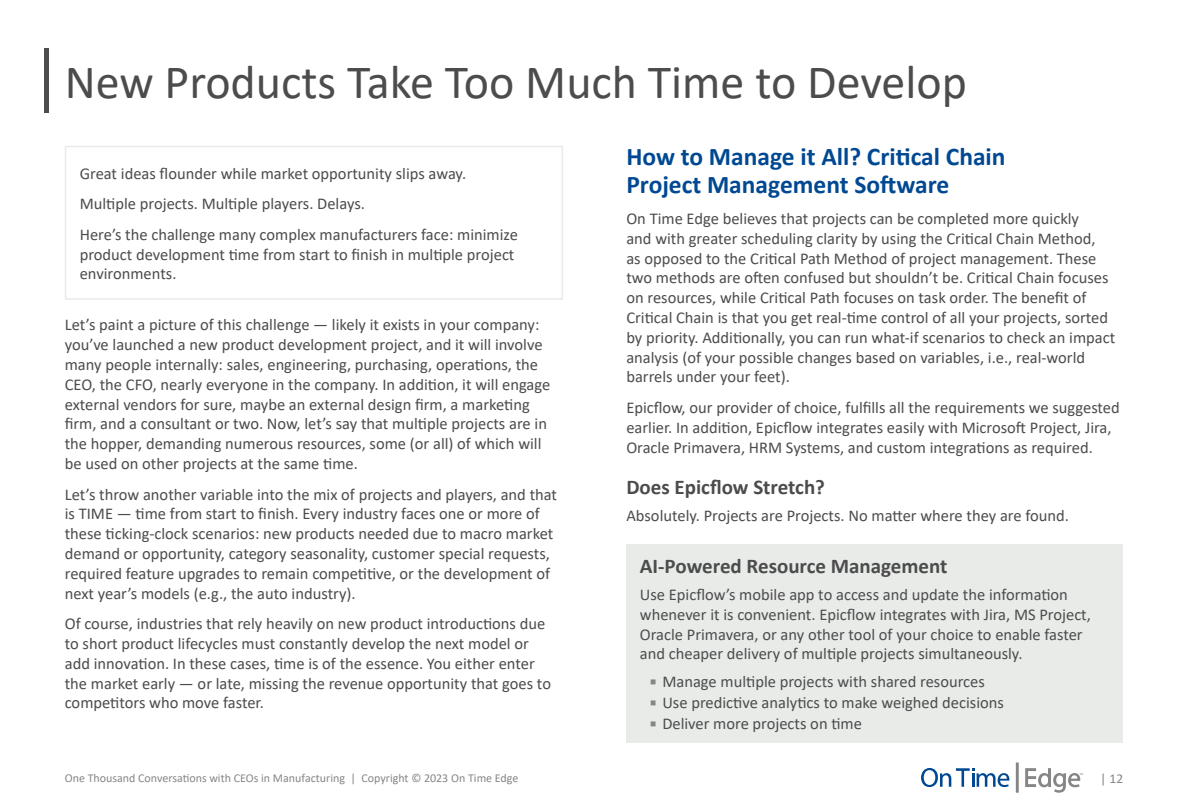
<style>
.page{position:relative;width:1188px;height:810px;background:#fff}
.page>*{position:absolute;margin:0;border:0;box-sizing:border-box;transform-origin:0 0}
.t1{font:48px "Calibri";color:#4c4c4d}
.t2{font:700 25.5px/28.5px "Calibri";color:#004992}
.t3{font:700 21px "Calibri";color:#4c4c4d}
.t4{font:16.5px/19.8px "Calibri";color:#4c4c4d}
.t5{font:13.5px "Calibri";color:#858688}
.t6{font:12px "Calibri";color:#858688}
</style>
<div class="page">
<hr style="left:1016px;top:762px;width:3px;height:31px;background:#858688">
<svg style="left:1025px;top:768px;width:58px;height:25px"></svg>
<svg style="left:921px;top:768px;width:88px;height:19px"></svg>
<div style="left:44px;top:48px;width:5px;height:65px;background:#4c4c4d"></div>
<div style="left:626px;top:544px;width:497px;height:199px;background:#e9ebe9"></div>
<div style="left:65px;top:146px;width:498px;height:154px;border:2px solid #e9ebe9"></div>
<h1 class="t1" style="left:65px;top:49px;width:904px">New Products Take Too Much Time to Develop</h1>
<p class="t4" style="left:80px;top:157px;width:440px;line-height:30.6px">Great ideas flounder while market opportunity slips away.<br>Multiple projects. Multiple players. Delays.<br>Here’s the challenge many complex manufacturers face: minimize</p>
<p class="t4" style="left:80px;top:244px;width:436px">product development time from start to finish in multiple project environments.</p>
<p class="t4" style="left:65px;top:315px;width:487px">Let’s paint a picture of this challenge — likely it exists in your company: you’ve launched a new product development project, and it will involve many people internally: sales, engineering, purchasing, operations, the CEO, the CFO, nearly everyone in the company. In addition, it will engage external vendors for sure, maybe an external design firm, a marketing firm, and a consultant or two. Now, let’s say that multiple projects are in the hopper, demanding numerous resources, some (or all) of which will be used on other projects at the same time.</p>
<p class="t4" style="left:65px;top:484px;width:494px">Let’s throw another variable into the mix of projects and players, and that is TIME — time from start to finish. Every industry faces one or more of these ticking-clock scenarios: new products needed due to macro market demand or opportunity, category seasonality, customer special requests, required feature upgrades to remain competitive, or the development of next year’s models (e.g., the auto industry).</p>
<p class="t4" style="left:65px;top:613px;width:488px">Of course, industries that rely heavily on new product introductions due to short product lifecycles must constantly develop the next model or add innovation. In these cases, time is of the essence. You either enter the market early — or late, missing the revenue opportunity that goes to competitors who move faster.</p>
<h2 class="t2" style="left:626px;top:141px;width:381px">How to Manage it All? Critical Chain<br>Project Management Software</h2>
<p class="t4" style="left:626px;top:208px;width:490px">On Time Edge believes that projects can be completed more quickly<br>and with greater scheduling clarity by using the Critical Chain Method,<br>as opposed to the Critical Path Method of project management. These two methods are often confused but shouldn’t be. Critical Chain focuses on resources, while Critical Path focuses on task order. The benefit of Critical Chain is that you get real-time control of all your projects, sorted by priority. Additionally, you can run what-if scenarios to check an impact analysis (of your possible changes based on variables, i.e., real-world barrels under your feet).</p>
<p class="t4" style="left:626px;top:397px;width:495px">Epicflow, our provider of choice, fulfills all the requirements we suggested earlier. In addition, Epicflow integrates easily with Microsoft Project, Jira,<br>Oracle Primavera, HRM Systems, and custom integrations as required.</p>
<p class="t3" style="left:626px;top:474px;width:200px">Does Epicflow Stretch?</p>
<p class="t4" style="left:626px;top:505px;width:444px">Absolutely. Projects are Projects. No matter where they are found.</p>
<p class="t3" style="left:640px;top:553px;width:309px">AI-Powered Resource Management</p>
<p class="t4" style="left:640px;top:584px;width:453px">Use Epicflow’s mobile app to access and update the information whenever it is convenient. Epicflow integrates with Jira, MS Project, Oracle Primavera, or any other tool of your choice to enable faster and cheaper delivery of multiple projects simultaneously.</p>
<p class="t4" style="left:662px;top:671px;width:343px;line-height:21px">Manage multiple projects with shared resources<br>Use predictive analytics to make weighed decisions<br>Deliver more projects on time</p>
<p class="t6" style="left:65px;top:770px;width:455px">One Thousand Conversations with CEOs in Manufacturing | Copyright © 2023 On Time Edge</p>
<p class="t5" style="left:1100px;top:769px;width:24px">| 12</p>
</div>
